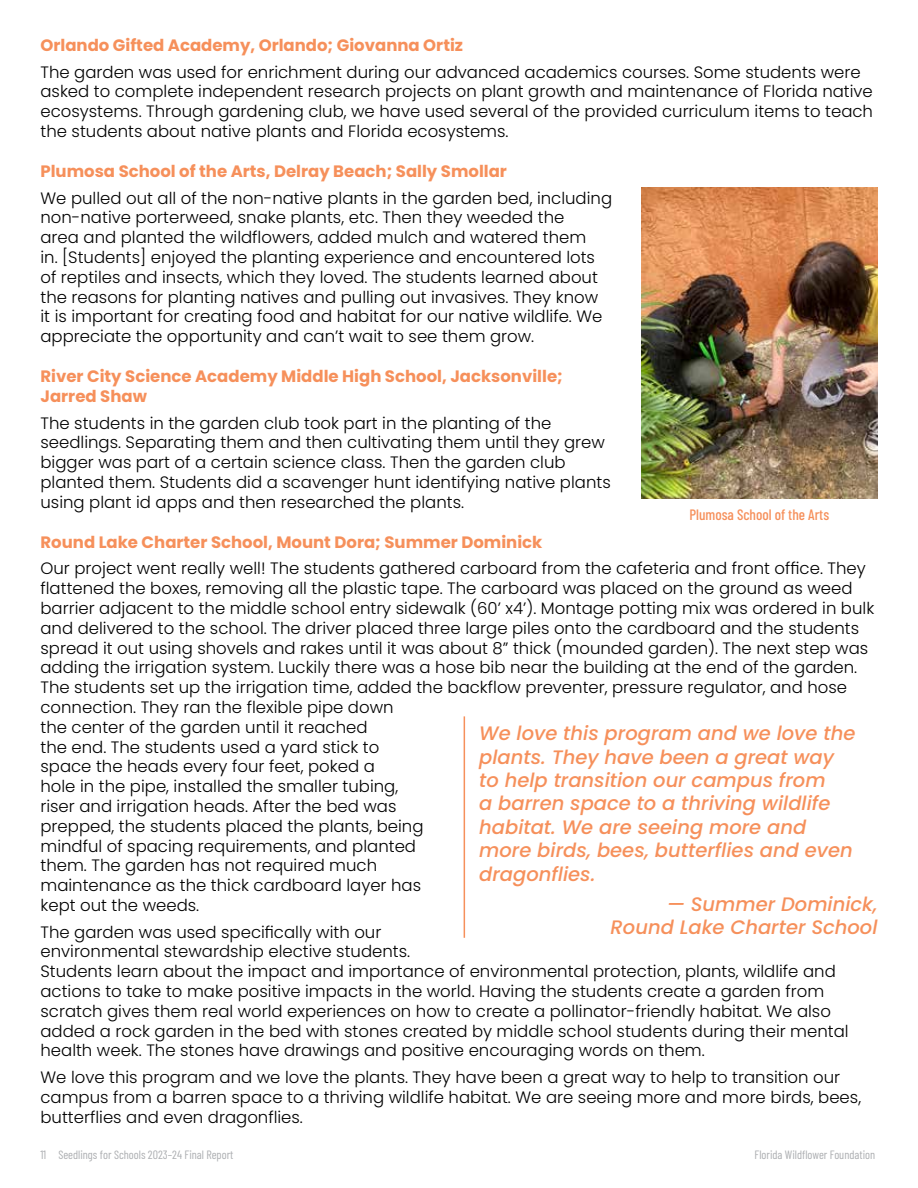
<style>
.page{position:relative;width:918px;height:1188px;background:#fff}
.page>*{position:absolute;margin:0;border:0;box-sizing:border-box;transform-origin:0 0}
.t1{font:italic 500 19.5px/23.4px "Poppins";color:#f6905b}
.t2{font:300 16.5px/19.8px "Poppins";color:#000}
.t3{font:700 16.5px/19.8px "Poppins";color:#f6905b}
.t4{font:500 15px "Barlow Condensed";color:#f6905b}
.t5{font:12px "Barlow Condensed";color:#acaeb1}
</style>
<div class="page">
<img style="left:641px;top:188px;width:237px;height:310px">
<hr style="left:464px;top:716px;width:1px;height:222px;background:#f6905b">
<p class="t3" style="left:40px;top:35px;width:424px">Orlando Gifted Academy, Orlando; Giovanna Ortiz</p>
<p class="t2" style="left:40px;top:62px;width:834px">The garden was used for enrichment during our advanced academics courses. Some students were asked to complete independent research projects on plant growth and maintenance of Florida native ecosystems. Through gardening club, we have used several of the provided curriculum items to teach the students about native plants and Florida ecosystems.</p>
<p class="t3" style="left:40px;top:161px;width:468px">Plumosa School of the Arts, Delray Beach; Sally Smollar</p>
<p class="t2" style="left:40px;top:188px;width:573px">We pulled out all of the non-native plants in the garden bed, including non-native porterweed, snake plants, etc. Then they weeded the<br>area and planted the wildflowers, added mulch and watered them<br>in. [Students] enjoyed the planting experience and encountered lots of reptiles and insects, which they loved. The students learned about the reasons for planting natives and pulling out invasives. They know<br>it is important for creating food and habitat for our native wildlife. We appreciate the opportunity and can’t wait to see them grow.</p>
<p class="t3" style="left:40px;top:367px;width:524px">River City Science Academy Middle High School, Jacksonville;<br>Jarred Shaw</p>
<p class="t2" style="left:40px;top:413px;width:572px">The students in the garden club took part in the planting of the seedlings. Separating them and then cultivating them until they grew bigger was part of a certain science class. Then the garden club planted them. Students did a scavenger hunt identifying native plants using plant id apps and then researched the plants.</p>
<p class="t3" style="left:40px;top:532px;width:503px">Round Lake Charter School, Mount Dora; Summer Dominick</p>
<p class="t2" style="left:40px;top:559px;width:835px">Our project went really well! The students gathered carboard from the cafeteria and front office. They flattened the boxes, removing all the plastic tape. The carboard was placed on the ground as weed barrier adjacent to the middle school entry sidewalk (60’ x4’). Montage potting mix was ordered in bulk and delivered to the school. The driver placed three large piles onto the cardboard and the students spread it out using shovels and rakes until it was about 8” thick (mounded garden). The next step was adding the irrigation system. Luckily there was a hose bib near the building at the end of the garden.<br>The students set up the irrigation time, added the backflow preventer, pressure regulator, and hose connection. They ran the flexible pipe down<br>the center of the garden until it reached<br>the end. The students used a yard stick to<br>space the heads every four feet, poked a<br>hole in the pipe, installed the smaller tubing,<br>riser and irrigation heads. After the bed was<br>prepped, the students placed the plants, being<br>mindful of spacing requirements, and planted<br>them. The garden has not required much<br>maintenance as the thick cardboard layer has<br>kept out the weeds.</p>
<p class="t2" style="left:40px;top:922px;width:810px">The garden was used specifically with our<br>environmental stewardship elective students.<br>Students learn about the impact and importance of environmental protection, plants, wildlife and actions to take to make positive impacts in the world. Having the students create a garden from scratch gives them real world experiences on how to create a pollinator-friendly habitat. We also added a rock garden in the bed with stones created by middle school students during their mental health week. The stones have drawings and positive encouraging words on them.</p>
<p class="t2" style="left:40px;top:1067px;width:822px">We love this program and we love the plants. They have been a great way to help to transition our campus from a barren space to a thriving wildlife habitat. We are seeing more and more birds, bees, butterflies and even dragonflies.</p>
<p class="t5" style="left:40px;top:1146px;width:194px">11 Seedlings for Schools 2023–24 Final Report</p>
<p class="t5" style="left:754px;top:1146px;width:122px">Florida Wildflower Foundation</p>
<p class="t4" style="left:690px;top:504px;width:141px">Plumosa School of the Arts</p>
<p class="t1" style="left:479px;top:722px;width:378px">We love this program and we love the plants. They have been a great way to help transition our campus from<br>a barren space to a thriving wildlife habitat. We are seeing more and more birds, bees, butterflies and even dragonflies.</p>
<p class="t1" style="left:611px;top:892px;width:268px;text-align:right">— Summer Dominick,<br>Round Lake Charter School</p>
</div>
